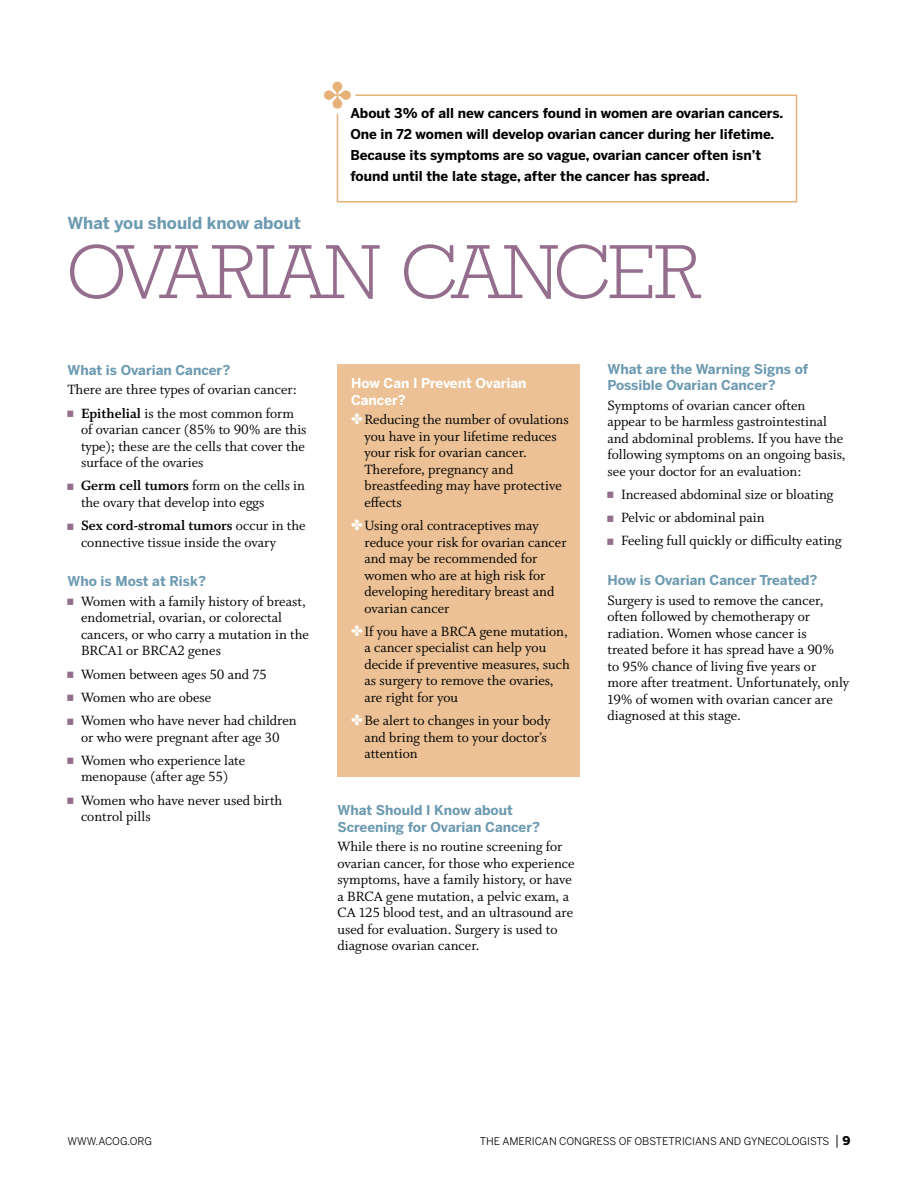
<style>
.page{position:relative;width:918px;height:1188px;background:#fff}
.page>*{position:absolute;margin:0;border:0;box-sizing:border-box;transform-origin:0 0}
.t1{font:300 78px "Rockwell";letter-spacing:-.015em;color:#956e8e}
.t2{font:700 16.5px "Benton Sans";color:#6c9ab1}
.t3{font:15px/16.5px "Whitman Roman LF";color:#000}
.t4{font:15px "Whitman Bold LF";color:#000}
.t5{font:700 13.5px/21px "Benton Sans";color:#000}
.t6{font:700 13.5px/16.5px "Benton Sans";color:#6c9ab1}
.t7{font:700 13.5px/16.5px "Benton Sans";color:#fff}
.t8{font:10.5px "Benton Sans";color:#000}
.s1{font-family:"Whitman Bold LF"}
.s2{font-family:"Whitman Roman LF"}
.s3{font-size:13.5px}
.s4{font-weight:900;font-size:12px}
</style>
<div class="page">
<div style="left:338px;top:364px;width:242px;height:413px;background:#ecc195"></div>
<svg style="left:336px;top:94px;width:462px;height:109px"></svg>
<svg style="left:336px;top:94px;width:15px;height:15px"></svg>
<p class="t2" style="left:68px;top:213px;width:235px">What you should know about</p>
<p class="t5" style="left:350px;top:103px;width:434px">About 3% of all new cancers found in women are ovarian cancers.<br>One in 72 women will develop ovarian cancer during her lifetime.<br>Because its symptoms are so vague, ovarian cancer often isn’t found until the late stage, after the cancer has spread.</p>
<h1 class="t1" style="left:66px;top:227px;width:635px">OVARIAN CANCER</h1>
<p class="t6" style="left:68px;top:361px;width:164px">What is Ovarian Cancer?</p>
<p class="t3" style="left:68px;top:379px;width:231px;line-height:23.2px;text-align:right">There are three types of ovarian cancer:<br><span class="s1">Epithelial</span> is the most common form</p>
<p class="t3" style="left:81px;top:422px;width:227px;text-align:justify">of ovarian cancer (85% to 90% are this type); these are the cells that cover the surface of the ovaries</p>
<p class="t3" style="left:81px;top:478px;width:226px"><span class="s1">Germ cell tumors</span> form on the cells in the ovary that develop into eggs</p>
<p class="t4" style="left:81px;top:517px;width:226px">Sex cord-stromal tumors <span class="s2">occur in the</span></p>
<p class="t3" style="left:81px;top:535px;width:197px">connective tissue inside the ovary</p>
<p class="t6" style="left:68px;top:573px;width:140px">Who is Most at Risk?</p>
<p class="t3" style="left:81px;top:594px;width:229px">Women with a family history of breast, endometrial, ovarian, or colorectal cancers, or who carry a mutation in the BRCA1 or BRCA2 genes</p>
<p class="t3" style="left:81px;top:663px;width:217px;line-height:23.2px">Women between ages 50 and 75<br>Women who are obese<br>Women who have never had children</p>
<p class="t3" style="left:81px;top:726px;width:200px;line-height:23.2px">or who were pregnant after age 30<br>Women who experience late</p>
<p class="t3" style="left:81px;top:766px;width:203px;line-height:23.2px">menopause (after age 55)<br>Women who have never used birth</p>
<p class="t3" style="left:81px;top:809px;width:71px">control pills</p>
<p class="t6" style="left:338px;top:802px;width:204px">What Should I Know about<br>Screening for Ovarian Cancer?</p>
<p class="t3" style="left:338px;top:840px;width:239px">While there is no routine screening for ovarian cancer, for those who experience symptoms, have a family history, or have a BRCA gene mutation, a pelvic exam, a CA 125 blood test, and an ultrasound are used for evaluation. Surgery is used to diagnose ovarian cancer.</p>
<p class="t7" style="left:351px;top:375px;width:177px">How Can I Prevent Ovarian<br>Cancer?</p>
<p class="t3" style="left:364px;top:412px;width:206px">Reducing the number of ovulations you have in your lifetime reduces your risk for ovarian cancer.<br>Therefore, pregnancy and breastfeeding may have protective effects</p>
<p class="t3" style="left:364px;top:518px;width:204px">Using oral contraceptives may reduce your risk for ovarian cancer and may be recommended for women who are at high risk for developing hereditary breast and ovarian cancer</p>
<p class="t3" style="left:364px;top:624px;width:207px">If you have a BRCA gene mutation, a cancer specialist can help you decide if preventive measures, such as surgery to remove the ovaries, are right for you</p>
<p class="t3" style="left:364px;top:713px;width:187px">Be alert to changes in your body and bring them to your doctor’s attention</p>
<p class="t6" style="left:608px;top:360px;width:202px">What are the Warning Signs of<br>Possible Ovarian Cancer?</p>
<p class="t3" style="left:608px;top:398px;width:240px">Symptoms of ovarian cancer often appear to be harmless gastrointestinal and abdominal problems. If you have the following symptoms on an ongoing basis, see your doctor for an evaluation:</p>
<p class="t3" style="left:621px;top:484px;width:222px;line-height:23.2px">Increased abdominal size or bloating<br>Pelvic or abdominal pain<br>Feeling full quickly or difficulty eating</p>
<p class="t6" style="left:608px;top:572px;width:212px">How is Ovarian Cancer Treated?</p>
<p class="t3" style="left:608px;top:593px;width:243px">Surgery is used to remove the cancer, often followed by chemotherapy or radiation. Women whose cancer is treated before it has spread have a 90% to 95% chance of living five years or more after treatment. Unfortunately, only 19% of women with ovarian cancer are diagnosed at this stage.</p>
<p class="t8" style="left:68px;top:1135px;width:86px">WWW.ACOG.ORG</p>
<p class="t8" style="left:480px;top:1135px;width:372px">THE AMERICAN CONGRESS OF OBSTETRICIANS AND GYNECOLOGISTS <span class="s3">|</span> <span class="s4">9</span></p>
</div>
